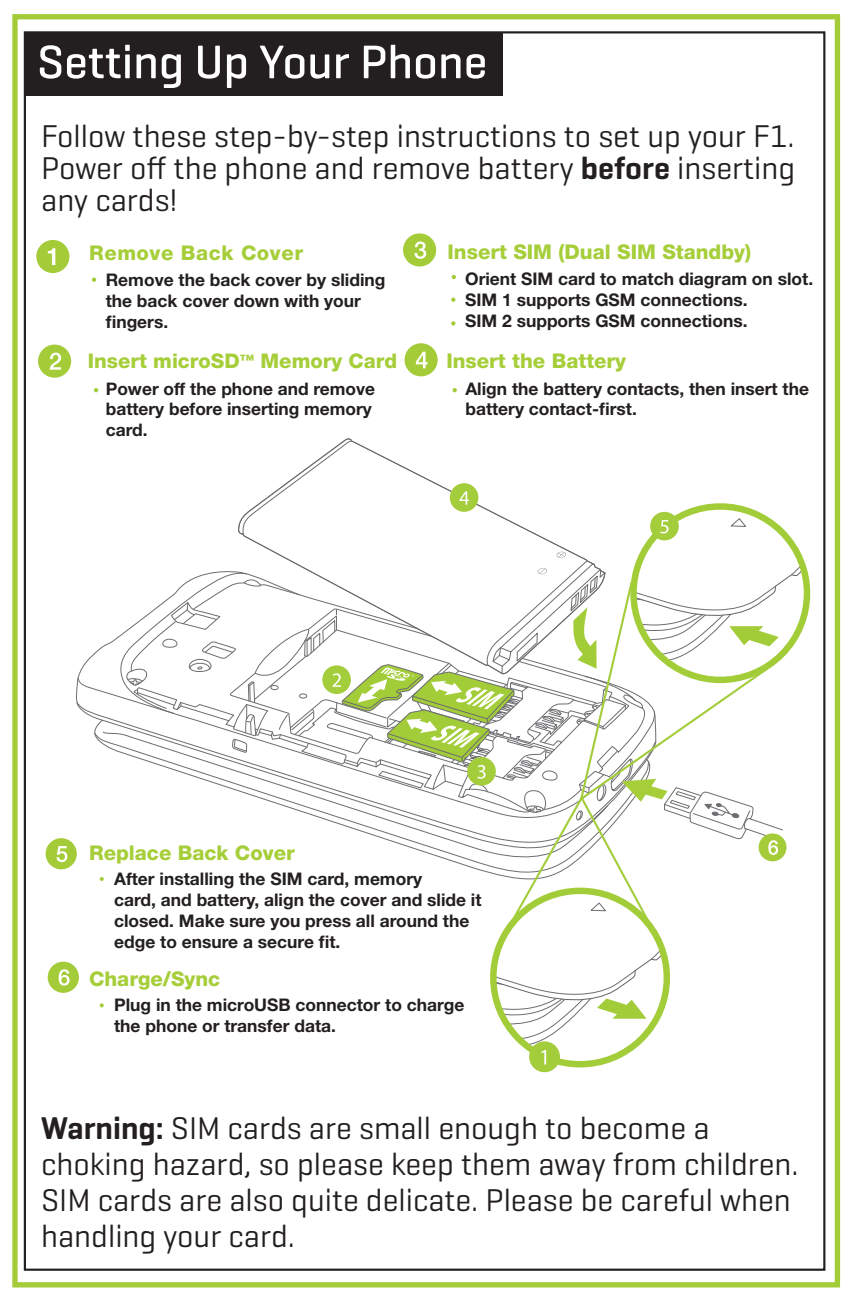
<style>
.page{position:relative;width:851px;height:1304px;background:#fff}
.page>*{position:absolute;margin:0;border:0;box-sizing:border-box;transform-origin:0 0}
.t1{font:32px/36px "Geogrotesque";color:#231f20;text-align:justify}
.t2{font:800 20.4px "Helvetica Neue LT Std";color:#a6ce39}
.t3{font:800 20.4px "Helvetica Neue LT Std";letter-spacing:.03em;color:#a6ce39}
.t4{font:700 17.2px/20.8px "Helvetica Neue LT Std";color:#231f20}
.s1{font-weight:600}
.s2{font-size:14.4px}
</style>
<div class="page">
<div style="left:25px;top:32px;width:477px;height:63px;background:#231f20"></div>
<div style="left:12px;top:14px;width:828px;height:1273px;border:5px solid #a4cc39"></div>
<svg style="left:40px;top:45px;width:21px;height:34px"></svg>
<svg style="left:67px;top:45px;width:63px;height:34px"></svg>
<svg style="left:136px;top:54px;width:20px;height:24px"></svg>
<svg style="left:162px;top:54px;width:19px;height:34px"></svg>
<svg style="left:198px;top:46px;width:22px;height:33px"></svg>
<svg style="left:227px;top:54px;width:19px;height:34px"></svg>
<svg style="left:259px;top:46px;width:45px;height:33px"></svg>
<svg style="left:310px;top:54px;width:19px;height:25px"></svg>
<svg style="left:336px;top:54px;width:13px;height:24px"></svg>
<svg style="left:364px;top:45px;width:46px;height:33px"></svg>
<svg style="left:416px;top:54px;width:19px;height:25px"></svg>
<svg style="left:441px;top:54px;width:19px;height:24px"></svg>
<svg style="left:466px;top:54px;width:19px;height:25px"></svg>
<svg style="left:451px;top:275px;width:5px;height:4px"></svg>
<svg style="left:452px;top:388px;width:5px;height:4px"></svg>
<svg style="left:94px;top:388px;width:4px;height:4px"></svg>
<svg style="left:92px;top:278px;width:4px;height:4px"></svg>
<div style="left:36px;top:240px;width:33px;height:33px;background:#a4cc39;border-radius:50%"></div>
<div style="left:403px;top:233px;width:33px;height:34px;background:#a4cc39;border-radius:50%"></div>
<svg style="left:414px;top:241px;width:12px;height:18px"></svg>
<div style="left:404px;top:343px;width:33px;height:33px;background:#a4cc39;border-radius:50%"></div>
<svg style="left:416px;top:352px;width:11px;height:16px"></svg>
<div style="left:38px;top:345px;width:33px;height:33px;background:#a4cc39;border-radius:50%"></div>
<svg style="left:50px;top:353px;width:11px;height:17px"></svg>
<div style="left:46px;top:838px;width:31px;height:31px;background:#a4cc39;border-radius:50%"></div>
<svg style="left:56px;top:846px;width:11px;height:16px"></svg>
<div style="left:48px;top:962px;width:31px;height:31px;background:#a4cc39;border-radius:50%"></div>
<svg style="left:59px;top:969px;width:11px;height:17px"></svg>
<svg style="left:451px;top:321px;width:4px;height:5px"></svg>
<svg style="left:451px;top:298px;width:4px;height:4px"></svg>
<svg style="left:77px;top:441px;width:734px;height:632px"></svg>
<svg style="left:48px;top:248px;width:7px;height:17px"></svg>
<h1 class="t1" style="left:41px;top:119px;width:755px;line-height:32px">Follow these step-by-step instructions to set up your F1.<br>Power off the phone and remove battery <span class="s1">before</span> inserting any cards!</h1>
<p class="t3" style="left:89px;top:241px;width:215px">Remove Back Cover</p>
<p class="t2" style="left:447px;top:239px;width:305px">Insert SIM (Dual SIM Standby)</p>
<p class="t4" style="left:106px;top:269px;width:281px">Remove the back cover by sliding the back cover down with your fingers.</p>
<p class="t4" style="left:465px;top:268px;width:349px">Orient SIM card to match diagram on slot.<br>SIM 1 supports GSM connections.<br>SIM 2 supports GSM connections.</p>
<p class="t2" style="left:88px;top:349px;width:311px">Insert microSD<span class="s2">™</span> Memory Card</p>
<p class="t2" style="left:446px;top:349px;width:181px">Insert the Battery</p>
<p class="t4" style="left:106px;top:378px;width:271px">Power off the phone and remove battery before inserting memory card.</p>
<p class="t4" style="left:465px;top:378px;width:345px">Align the battery contacts, then insert the battery contact-first.</p>
<p class="t2" style="left:89px;top:840px;width:207px">Replace Back Cover</p>
<p class="t4" style="left:114px;top:868px;width:369px">After installing the SIM card, memory<br>card, and battery, align the cover and slide it closed. Make sure you press all around the edge to ensure a secure fit.</p>
<p class="t2" style="left:89px;top:966px;width:133px">Charge/Sync</p>
<p class="t4" style="left:114px;top:994px;width:352px">Plug in the microUSB connector to charge the phone or transfer data.</p>
<h1 class="t1" style="left:41px;top:1109px;width:758px;text-align:left"><span class="s1">Warning:</span> SIM cards are small enough to become a choking hazard, so please keep them away from children.<br>SIM cards are also quite delicate. Please be careful when handling your card.</h1>
</div>
